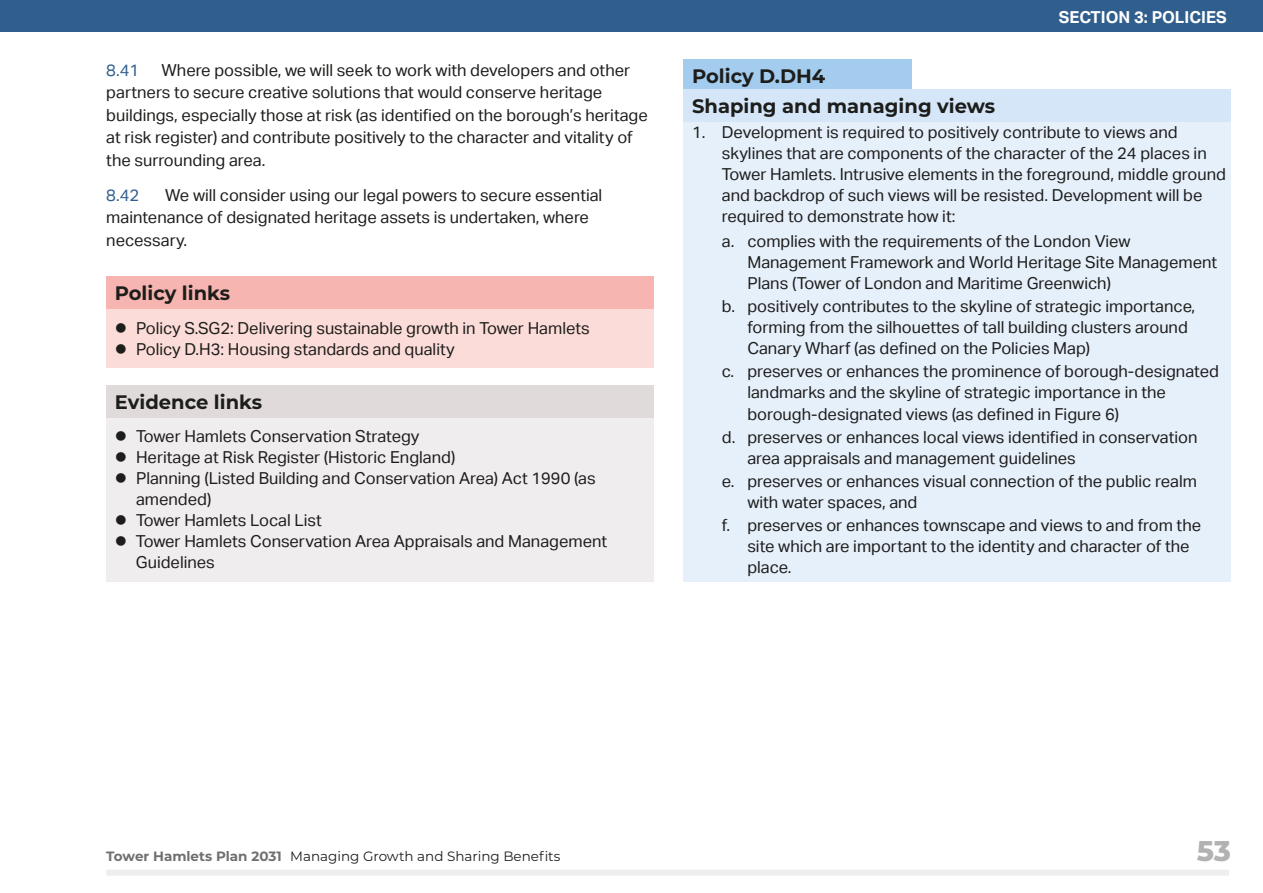
<style>
.page{position:relative;width:1263px;height:893px;background:#fff}
.page>*{position:absolute;margin:0;border:0;box-sizing:border-box;transform-origin:0 0}
.t1{font:800 28.5px "Montserrat";color:#b3b2b2}
.t2{font:700 19.5px/30px "Montserrat";color:#1d1d1b}
.t3{font:16.5px/21px "Aktiv Grotesk";color:#1d1d1b}
.t4{font:700 16.5px "Aktiv Grotesk";color:#fff}
.t5{font:16.5px "Aktiv Grotesk";color:#315f8d}
.t6{font:13.5px "Montserrat";color:#1d1d1b}
.s1{font-weight:700;color:#706f6f}
</style>
<div class="page">
<div style="left:106px;top:870px;width:1123px;height:6px;background:#f0edee"></div>
<div style="left:0;top:0;width:1263px;height:32px;background:#315f8d"></div>
<div style="left:106px;top:277px;width:548px;height:32px;background:#f6b5b0"></div>
<div style="left:106px;top:309px;width:548px;height:38px;background:#fbdcd8"></div>
<div style="left:106px;top:330px;width:548px;height:38px;background:#fbdcd8"></div>
<div style="left:106px;top:385px;width:548px;height:33px;background:#e1dadb"></div>
<div style="left:106px;top:418px;width:548px;height:38px;background:#f0edee"></div>
<div style="left:106px;top:439px;width:548px;height:38px;background:#f0edee"></div>
<div style="left:106px;top:460px;width:548px;height:59px;background:#f0edee"></div>
<div style="left:106px;top:502px;width:548px;height:38px;background:#f0edee"></div>
<div style="left:106px;top:523px;width:548px;height:59px;background:#f0edee"></div>
<div style="left:684px;top:60px;width:228px;height:32px;background:#a3ccee"></div>
<div style="left:684px;top:90px;width:547px;height:32px;background:#d4e6f7"></div>
<div style="left:684px;top:122px;width:547px;height:117px;background:#e6f0fb"></div>
<div style="left:684px;top:227px;width:547px;height:71px;background:#e6f0fb"></div>
<div style="left:684px;top:292px;width:547px;height:71px;background:#e6f0fb"></div>
<div style="left:684px;top:357px;width:547px;height:71px;background:#e6f0fb"></div>
<div style="left:684px;top:422px;width:547px;height:51px;background:#e6f0fb"></div>
<div style="left:684px;top:466px;width:547px;height:51px;background:#e6f0fb"></div>
<div style="left:684px;top:511px;width:547px;height:71px;background:#e6f0fb"></div>
<p class="t3" style="left:106px;top:59px;width:543px;line-height:22.5px;text-indent:55px">Where possible, we will seek to work with developers and other partners to secure creative solutions that would conserve heritage buildings, especially those at risk (as identified on the borough’s heritage at risk register) and contribute positively to the character and vitality of the surrounding area.</p>
<p class="t5" style="left:106px;top:186px;width:34px">8.42</p>
<p class="t5" style="left:106px;top:60px;width:34px">8.41</p>
<p class="t3" style="left:106px;top:184px;width:497px;line-height:22.5px;text-indent:59px">We will consider using our legal powers to secure essential maintenance of designated heritage assets is undertaken, where necessary.</p>
<p class="t2" style="left:115px;top:277px;width:117px">Policy links</p>
<p class="t3" style="left:136px;top:317px;width:455px">Policy S.SG2: Delivering sustainable growth in Tower Hamlets<br>Policy D.H3: Housing standards and quality</p>
<p class="t2" style="left:115px;top:386px;width:149px">Evidence links</p>
<p class="t3" style="left:136px;top:426px;width:473px">Tower Hamlets Conservation Strategy<br>Heritage at Risk Register (Historic England)<br>Planning (Listed Building and Conservation Area) Act 1990 (as amended)<br>Tower Hamlets Local List<br>Tower Hamlets Conservation Area Appraisals and Management Guidelines</p>
<p class="t4" style="left:1059px;top:8px;width:170px">SECTION 3: POLICIES</p>
<p class="t2" style="left:692px;top:60px;width:305px">Policy D.DH4<br>Shaping and managing views</p>
<p class="t3" style="left:722px;top:122px;width:505px;text-indent:-30px">1. Development is required to positively contribute to views and skylines that are components of the character of the 24 places in Tower Hamlets. Intrusive elements in the foreground, middle ground and backdrop of such views will be resisted. Development will be required to demonstrate how it:</p>
<p class="t3" style="left:747px;top:231px;width:471px;text-indent:-26px">a. complies with the requirements of the London View<br>Management Framework and World Heritage Site Management<br>Plans (Tower of London and Maritime Greenwich)</p>
<p class="t3" style="left:747px;top:296px;width:449px;text-indent:-26px">b. positively contributes to the skyline of strategic importance, forming from the silhouettes of tall building clusters around<br>Canary Wharf (as defined on the Policies Map)</p>
<p class="t3" style="left:747px;top:361px;width:473px;text-indent:-26px">c. preserves or enhances the prominence of borough-designated landmarks and the skyline of strategic importance in the borough-designated views (as defined in Figure 6)</p>
<p class="t3" style="left:747px;top:426px;width:452px;text-indent:-26px">d. preserves or enhances local views identified in conservation area appraisals and management guidelines</p>
<p class="t3" style="left:747px;top:471px;width:451px;text-indent:-26px">e. preserves or enhances visual connection of the public realm with water spaces, and</p>
<p class="t3" style="left:747px;top:515px;width:455px;text-indent:-26px">f. preserves or enhances townscape and views to and from the site which are important to the identity and character of the place.</p>
<p class="t6" style="left:106px;top:847px;width:456px"><span class="s1">Tower Hamlets Plan 2031</span> Managing Growth and Sharing Benefits</p>
<h1 class="t1" style="left:1197px;top:830px;width:36px">53</h1>
</div>
